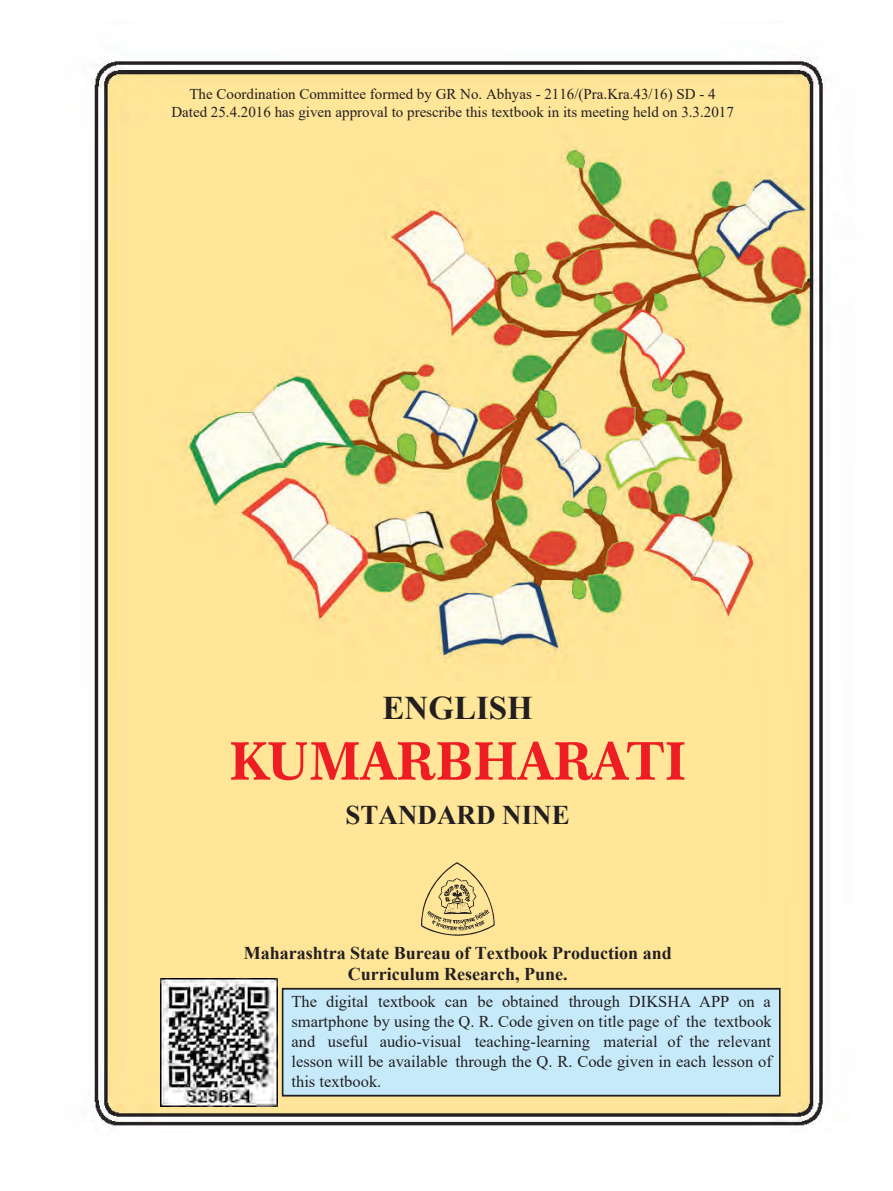
<style>
.page{position:relative;width:893px;height:1191px;background:#fff}
.page>*{position:absolute;margin:0;border:0;box-sizing:border-box;transform-origin:0 0}
.t1{font:52.5px "Century 751 BT Bold B";color:#ee1d23}
.t2{font:700 33px "Times New Roman";color:#231f20}
.t3{font:700 27px "Times New Roman";color:#231f20}
.t4{font:700 18px "Times New Roman";color:#231f20}
.t5{font:16.5px/19.8px "Times New Roman";color:#231f20;text-align:justify}
.t6{font:15px/18px "Times New Roman";color:#231f20;text-align:center}
</style>
<div class="page">
<img style="left:92px;top:58px;width:736px;height:1071px">
<div style="left:283px;top:988px;width:497px;height:107px;background:#c6eafa"></div>
<div style="left:282px;top:988px;width:499px;height:108px;border:2px solid #231f20"></div>
<svg style="left:421px;top:862px;width:74px;height:73px;background:#ddc785"></svg>
<img style="left:161px;top:978px;width:117px;height:128px">
<p class="t6" style="left:171px;top:84px;width:564px">The Coordination Committee formed by GR No. Abhyas - 2116/(Pra.Kra.43/16) SD - 4<br>Dated 25.4.2016 has given approval to prescribe this textbook in its meeting held on 3.3.2017</p>
<p class="t2" style="left:382px;top:685px;width:152px">ENGLISH</p>
<p class="t1" style="left:229px;top:729px;width:459px">KUMARBHARATI</p>
<p class="t3" style="left:346px;top:796px;width:226px">STANDARD NINE</p>
<p class="t4" style="left:244px;top:940px;width:430px">Maharashtra State Bureau of Textbook Production and</p>
<p class="t4" style="left:348px;top:961px;width:221px">Curriculum Research, Pune.</p>
<p class="t5" style="left:292px;top:991px;width:482px">The digital textbook can be obtained through DIKSHA APP on a smartphone by using the Q. R. Code given on title page of the textbook and useful audio-visual teaching-learning material of the relevant lesson will be available through the Q. R. Code given in each lesson of this textbook.</p>
</div>
